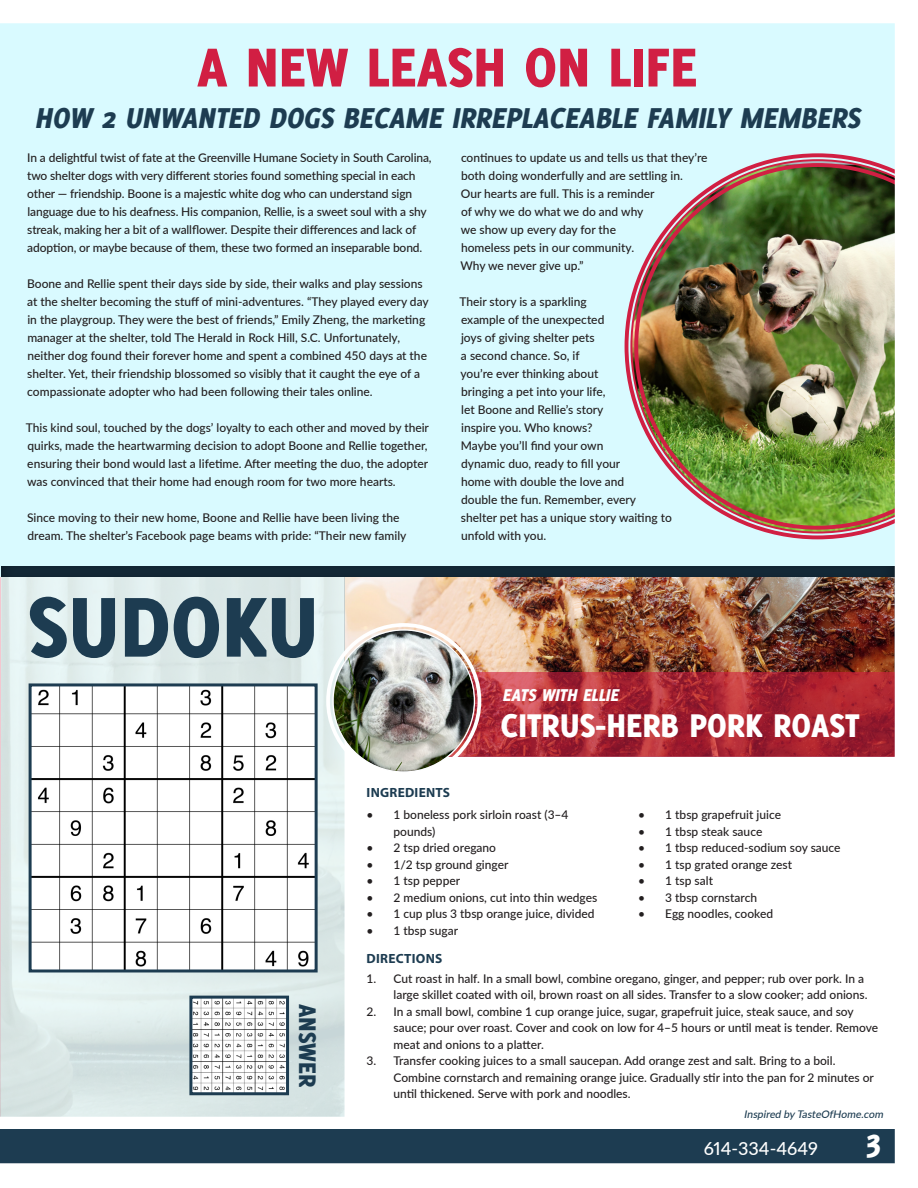
<style>
.page{position:relative;width:918px;height:1188px;background:#fff}
.page>*{position:absolute;margin:0;border:0;box-sizing:border-box;transform-origin:0 0}
.t1{font:800 93px "Delicious";color:#1d3c51}
.t2{font:800 60px "Delicious";color:#d11f43}
.t3{font:800 36px "Delicious";color:#fff}
.t4{font:800 34.8px "Delicious";color:#fff}
.t5{font:italic 800 31.5px "Delicious";color:#1d3c51}
.t6{font:800 26.4px "Delicious";color:#1d3c51}
.t7{font:italic 800 18.75px "Delicious";color:#fff}
.t8{font:500 18px "Lato";color:#fff}
.t9{font:700 13.35px "Myriad Pro";letter-spacing:.02em;color:#1d3c51}
.t10{font:500 12px/18px "Lato";color:#231f20}
.t11{font:italic 500 10.5px "Lato";color:#1d3c51}
</style>
<div class="page">
<img style="left:0;top:23px;width:895px;height:1141px">
<p class="t2" style="left:197px;top:32px;width:502px">A NEW LEASH ON LIFE</p>
<p class="t5" style="left:34px;top:100px;width:833px">HOW 2 UNWANTED DOGS BECAME IRREPLACEABLE FAMILY MEMBERS</p>
<p class="t10" style="left:27px;top:148px;width:406px">In a delightful twist of fate at the Greenville Humane Society in South Carolina, two shelter dogs with very different stories found something special in each other — friendship. Boone is a majestic white dog who can understand sign language due to his deafness. His companion, Rellie, is a sweet soul with a shy streak, making her a bit of a wallflower. Despite their differences and lack of adoption, or maybe because of them, these two formed an inseparable bond.</p>
<p class="t10" style="left:27px;top:274px;width:403px">Boone and Rellie spent their days side by side, their walks and play sessions at the shelter becoming the stuff of mini-adventures. “They played every day in the playgroup. They were the best of friends,” Emily Zheng, the marketing manager at the shelter, told The Herald in Rock Hill, S.C. Unfortunately, neither dog found their forever home and spent a combined 450 days at the shelter. Yet, their friendship blossomed so visibly that it caught the eye of a compassionate adopter who had been following their tales online.</p>
<p class="t10" style="left:26px;top:418px;width:405px;text-align:justify">This kind soul, touched by the dogs’ loyalty to each other and moved by their quirks, made the heartwarming decision to adopt Boone and Rellie together, ensuring their bond would last a lifetime. After meeting the duo, the adopter was convinced that their home had enough room for two more hearts.</p>
<p class="t10" style="left:27px;top:508px;width:381px">Since moving to their new home, Boone and Rellie have been living the dream. The shelter’s Facebook page beams with pride: “Their new family</p>
<p class="t1" style="left:28px;top:572px;width:293px">SUDOKU</p>
<p class="t10" style="left:460px;top:148px;width:249px">continues to update us and tells us that they’re both doing wonderfully and are settling in.<br>Our hearts are full. This is a reminder<br>of why we do what we do and why<br>we show up every day for the<br>homeless pets in our community.<br>Why we never give up.”</p>
<p class="t10" style="left:459px;top:292px;width:214px">Their story is a sparkling<br>example of the unexpected<br>joys of giving shelter pets<br>a second chance. So, if<br>you’re ever thinking about<br>bringing a pet into your life,<br>let Boone and Rellie’s story<br>inspire you. Who knows?<br>Maybe you’ll find your own<br>dynamic duo, ready to fill your<br>home with double the love and<br>double the fun. Remember, every shelter pet has a unique story waiting to unfold with you.</p>
<p class="t7" style="left:502px;top:684px;width:122px">EATS WITH ELLIE</p>
<p class="t3" style="left:501px;top:704px;width:361px">CITRUS-HERB PORK ROAST</p>
<p class="t6" style="left:323px;top:1004px;width:85px;rotate:90deg">ANSWER</p>
<p class="t9" style="left:367px;top:784px;width:85px">INGREDIENTS</p>
<p class="t10" style="left:394px;top:806px;width:177px;line-height:16.5px;text-indent:-27px">• 1 boneless pork sirloin roast (3–4 pounds)</p>
<p class="t10" style="left:367px;top:838px;width:131px">• 2 tsp dried oregano</p>
<p class="t10" style="left:367px;top:855px;width:144px">• 1/2 tsp ground ginger</p>
<p class="t10" style="left:367px;top:871px;width:95px">• 1 tsp pepper</p>
<p class="t10" style="left:367px;top:888px;width:232px">• 2 medium onions, cut into thin wedges</p>
<p class="t10" style="left:367px;top:904px;width:230px">• 1 cup plus 3 tbsp orange juice, divided</p>
<p class="t10" style="left:367px;top:921px;width:93px">• 1 tbsp sugar</p>
<p class="t10" style="left:638px;top:805px;width:144px">• 1 tbsp grapefruit juice</p>
<p class="t10" style="left:638px;top:822px;width:126px">• 1 tbsp steak sauce</p>
<p class="t10" style="left:638px;top:838px;width:204px">• 1 tbsp reduced-sodium soy sauce</p>
<p class="t10" style="left:638px;top:855px;width:155px">• 1 tsp grated orange zest</p>
<p class="t10" style="left:638px;top:871px;width:76px">• 1 tsp salt</p>
<p class="t10" style="left:638px;top:888px;width:120px">• 3 tbsp cornstarch</p>
<p class="t10" style="left:638px;top:904px;width:136px">• Egg noodles, cooked</p>
<p class="t9" style="left:367px;top:950px;width:77px">DIRECTIONS</p>
<p class="t10" style="left:367px;top:970px;width:503px;line-height:16.5px;text-align:right">1. Cut roast in half. In a small bowl, combine oregano, ginger, and pepper; rub over pork. In a large skillet coated with oil, brown roast on all sides. Transfer to a slow cooker; add onions.</p>
<p class="t10" style="left:394px;top:1003px;width:486px;line-height:16.5px;text-indent:-27px">2. In a small bowl, combine 1 cup orange juice, sugar, grapefruit juice, steak sauce, and soy sauce; pour over roast. Cover and cook on low for 4–5 hours or until meat is tender. Remove meat and onions to a platter.</p>
<p class="t10" style="left:394px;top:1052px;width:482px;line-height:16.5px;text-indent:-27px">3. Transfer cooking juices to a small saucepan. Add orange zest and salt. Bring to a boil.<br>Combine cornstarch and remaining orange juice. Gradually stir into the pan for 2 minutes or until thickened. Serve with pork and noodles.</p>
<p class="t11" style="left:744px;top:1107px;width:143px">Inspired by TasteOfHome.com</p>
<p class="t8" style="left:704px;top:1135px;width:116px">614-334-4649</p>
<p class="t4" style="left:866px;top:1120px;width:17px">3</p>
</div>
